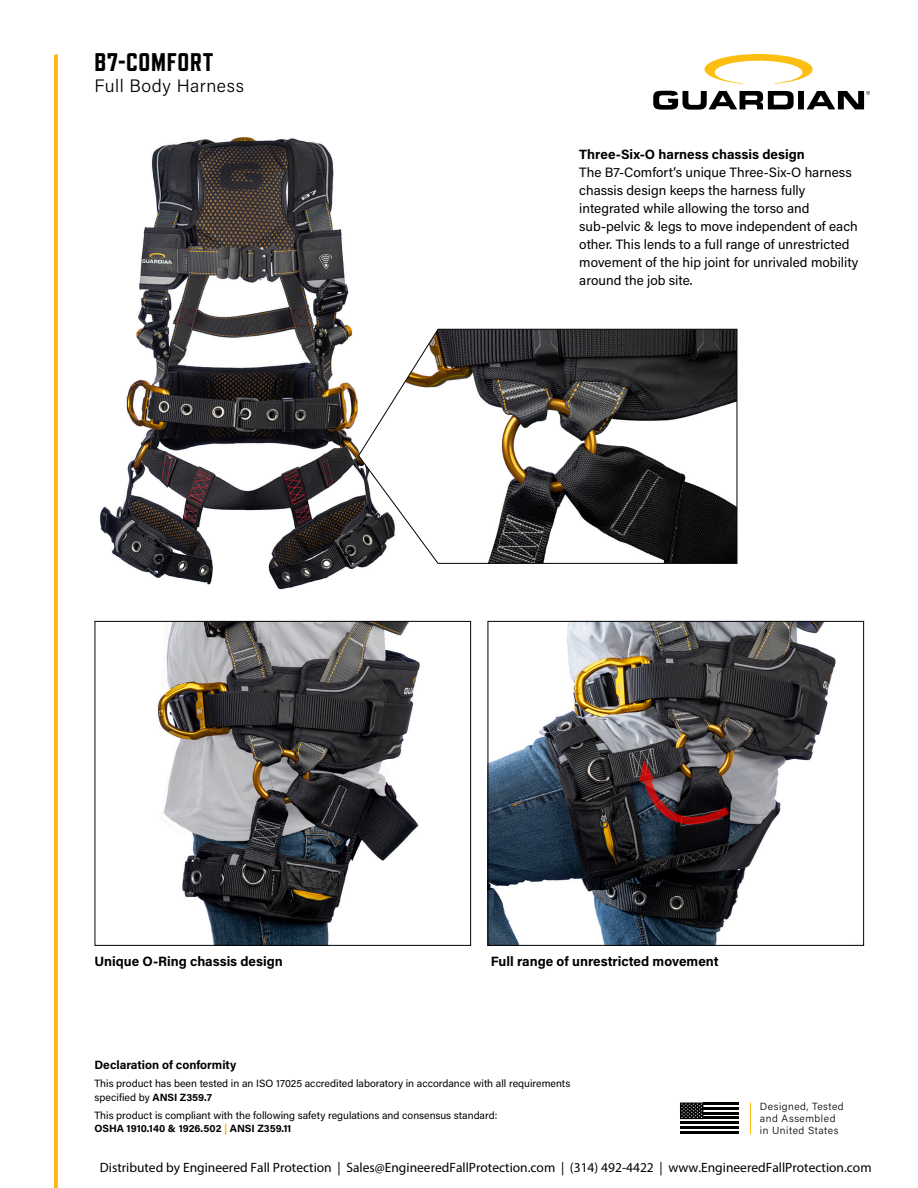
<style>
.page{position:relative;width:918px;height:1188px;background:#fff}
.page>*{position:absolute;margin:0;border:0;box-sizing:border-box;transform-origin:0 0}
.t1{font:800 25.5px "Refrigerator Deluxe";letter-spacing:.03em;color:#000}
.t2{font:300 18px "Acumin Pro";letter-spacing:.03em;color:#000}
.t3{font:13.5px/18px "Acumin Pro";color:#000}
.t4{font:13.5px "Myriad Pro";color:#000}
.t5{font:700 13.5px "Acumin Pro";color:#000}
.t6{font:700 12px "Acumin Pro";color:#000}
.t7{font:10.5px/13.5px "Acumin Pro";color:#000}
.t8{font:300 10.35px/11.9px "Acumin Pro";letter-spacing:.05em;color:#000}
.s1{font-weight:700}
.s2{font-weight:700;color:#fcb615}
</style>
<div class="page">
<svg style="left:54px;top:54px;width:4px;height:1134px;background:#fcb91e"></svg>
<hr style="left:680px;top:1121px;width:59px;height:3px;background:#000">
<hr style="left:680px;top:1126px;width:59px;height:3px;background:#000">
<hr style="left:680px;top:1131px;width:59px;height:2px;background:#000">
<hr style="left:703px;top:1103px;width:36px;height:2px;background:#000">
<hr style="left:703px;top:1107px;width:36px;height:3px;background:#000">
<hr style="left:703px;top:1112px;width:36px;height:2px;background:#000">
<hr style="left:703px;top:1117px;width:36px;height:2px;background:#000">
<svg style="left:680px;top:1103px;width:23px;height:16px"></svg>
<hr style="left:750px;top:1102px;width:1px;height:32px;background:#fdbe12">
<svg style="left:705px;top:54px;width:108px;height:30px"></svg>
<svg style="left:653px;top:91px;width:217px;height:19px"></svg>
<img style="left:99px;top:137px;width:272px;height:453px">
<svg style="left:358px;top:328px;width:380px;height:236px"></svg>
<img style="left:490px;top:623px;width:346px;height:321px">
<div style="left:488px;top:621px;width:376px;height:325px;border:1px solid #000"></div>
<img style="left:157px;top:623px;width:263px;height:321px">
<div style="left:95px;top:621px;width:376px;height:325px;border:1px solid #000"></div>
<img style="left:638px;top:760px;width:93px;height:83px">
<p class="t1" style="left:94px;top:48px;width:120px">B7-COMFORT</p>
<p class="t2" style="left:94px;top:73px;width:151px">Full Body Harness</p>
<p class="t5" style="left:579px;top:145px;width:227px">Three-Six-O harness chassis design</p>
<p class="t3" style="left:579px;top:163px;width:281px">The B7-Comfort’s unique Three-Six-O harness chassis design keeps the harness fully integrated while allowing the torso and sub-pelvic &amp; legs to move independent of each other. This lends to a full range of unrestricted movement of the hip joint for unrivaled mobility around the job site.</p>
<p class="t5" style="left:95px;top:952px;width:190px">Unique O-Ring chassis design</p>
<p class="t5" style="left:491px;top:952px;width:229px">Full range of unrestricted movement</p>
<p class="t6" style="left:94px;top:1056px;width:143px">Declaration of conformity</p>
<p class="t7" style="left:94px;top:1077px;width:477px">This product has been tested in an ISO 17025 accredited laboratory in accordance with all requirements specified by <span class="s1">ANSI Z359.7</span></p>
<p class="t7" style="left:94px;top:1108px;width:405px">This product is compliant with the following safety regulations and consensus standard:<br><span class="s1">OSHA 1910.140 &amp; 1926.502</span> <span class="s2">|</span> <span class="s1">ANSI Z359.11</span></p>
<p class="t8" style="left:760px;top:1100px;width:85px">Designed, Tested and Assembled in United States</p>
<p class="t4" style="left:100px;top:1159px;width:773px">Distributed by Engineered Fall Protection | Sales@EngineeredFallProtection.com | (314) 492-4422 | www.EngineeredFallProtection.com</p>
</div>
